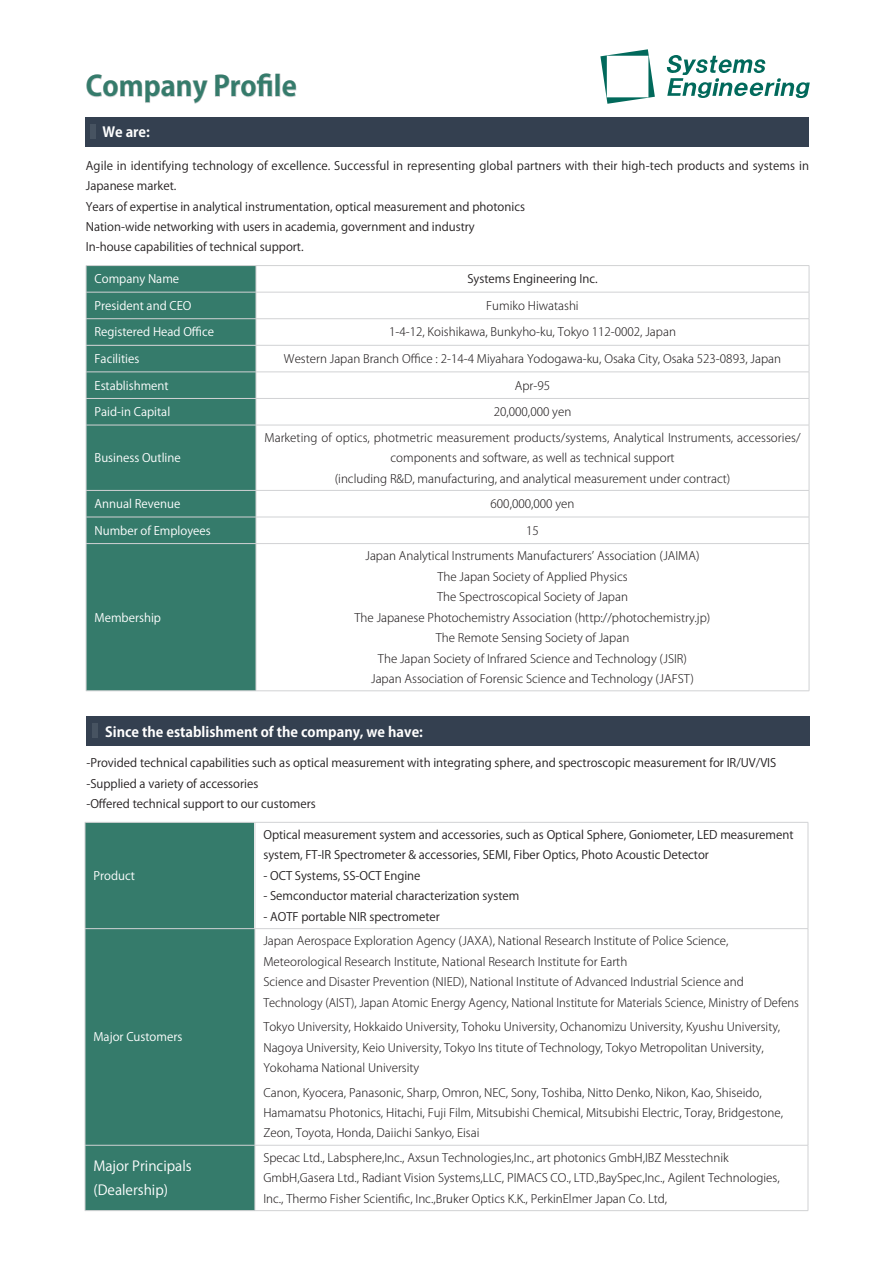
<style>
.page{position:relative;width:893px;height:1263px;background:#fff}
.page>*{position:absolute;margin:0;border:0;box-sizing:border-box;transform-origin:0 0}
.t1{font:700 27.6px "Koz Go Pr 6 N";color:#357b6b}
.t2{font:700 13.8px "Koz Go Pr 6 N";color:#fff}
.t3{font:13.8px/24.2px "Koz Go Pr 6 N";color:#fff}
.t4{font:300 11.7px/20.4px "Koz Go Pr 6 N";color:#231f20}
.t5{font:11.7px/20.4px "Koz Go Pr 6 N";color:#231f20}
.t6{font:11.7px "Koz Go Pr 6 N";color:#fff}
</style>
<div class="page">
<svg style="left:600px;top:49px;width:55px;height:55px"></svg>
<svg style="left:667px;top:55px;width:143px;height:43px"></svg>
<div style="left:85px;top:117px;width:723px;height:29px;background:#344050"></div>
<div style="left:90px;top:124px;width:6px;height:15px;background:#475361"></div>
<hr style="left:256px;top:318px;width:553px;height:1px;background:#d1d2d4">
<hr style="left:256px;top:345px;width:553px;height:1px;background:#d1d2d4">
<hr style="left:256px;top:372px;width:553px;height:1px;background:#d1d2d4">
<hr style="left:256px;top:425px;width:553px;height:1px;background:#d1d2d4">
<hr style="left:809px;top:425px;width:1px;height:65px;background:#d1d2d4">
<hr style="left:256px;top:490px;width:553px;height:1px;background:#d1d2d4">
<hr style="left:256px;top:517px;width:553px;height:1px;background:#d1d2d4">
<svg style="left:809px;top:491px;width:1px;height:52px"></svg>
<hr style="left:256px;top:543px;width:553px;height:1px;background:#d1d2d4">
<hr style="left:809px;top:544px;width:1px;height:147px;background:#d1d2d4">
<hr style="left:256px;top:690px;width:553px;height:1px;background:#d1d2d4">
<hr style="left:86px;top:265px;width:170px;height:1px;background:#d1d2d4">
<hr style="left:256px;top:265px;width:553px;height:1px;background:#d1d2d4">
<svg style="left:809px;top:266px;width:1px;height:159px"></svg>
<hr style="left:256px;top:292px;width:553px;height:1px;background:#d1d2d4">
<div style="left:86px;top:266px;width:171px;height:425px;background:#357b6b"></div>
<hr style="left:256px;top:544px;width:1px;height:147px;background:#d1d2d4">
<hr style="left:256px;top:398px;width:553px;height:1px;background:#d1d2d4">
<div style="left:86px;top:716px;width:724px;height:30px;background:#344050"></div>
<div style="left:92px;top:723px;width:6px;height:15px;background:#475361"></div>
<div style="left:86px;top:823px;width:169px;height:387px;background:#357b6b"></div>
<hr style="left:85px;top:929px;width:1px;height:216px;background:#d1d2d4">
<hr style="left:808px;top:929px;width:1px;height:216px;background:#d1d2d4">
<hr style="left:85px;top:1145px;width:170px;height:1px;background:#d1d2d4">
<hr style="left:85px;top:1145px;width:1px;height:65px;background:#d1d2d4">
<hr style="left:255px;top:1145px;width:553px;height:1px;background:#d1d2d4">
<hr style="left:808px;top:1145px;width:1px;height:65px;background:#d1d2d4">
<hr style="left:85px;top:1210px;width:170px;height:1px;background:#d1d2d4">
<hr style="left:255px;top:1210px;width:553px;height:1px;background:#d1d2d4">
<hr style="left:85px;top:822px;width:170px;height:1px;background:#d1d2d4">
<hr style="left:85px;top:822px;width:1px;height:106px;background:#d1d2d4">
<hr style="left:255px;top:822px;width:553px;height:1px;background:#d1d2d4">
<hr style="left:255px;top:822px;width:1px;height:106px;background:#d1d2d4">
<hr style="left:808px;top:822px;width:1px;height:106px;background:#d1d2d4">
<hr style="left:85px;top:928px;width:170px;height:1px;background:#d1d2d4">
<hr style="left:255px;top:928px;width:553px;height:1px;background:#d1d2d4">
<hr style="left:255px;top:929px;width:1px;height:216px;background:#d1d2d4">
<hr style="left:255px;top:1145px;width:1px;height:65px;background:#d1d2d4">
<svg style="left:86px;top:74px;width:122px;height:30px"></svg>
<svg style="left:215px;top:73px;width:58px;height:24px"></svg>
<div style="left:275px;top:74px;width:5px;height:23px;border:1px solid #d1d2d4"></div>
<svg style="left:282px;top:80px;width:15px;height:17px"></svg>
<h1 class="t1" style="left:86px;top:71px;width:213px">Company Profile</h1>
<p class="t2" style="left:102px;top:124px;width:49px">We are:</p>
<p class="t5" style="left:86px;top:155px;width:725px">Agile in identifying technology of excellence. Successful in representing global partners with their high-tech products and systems in Japanese market.<br>Years of expertise in analytical instrumentation, optical measurement and photonics<br>Nation-wide networking with users in academia, government and industry<br>In-house capabilities of technical support.</p>
<p class="t6" style="left:95px;top:272px;width:86px">Company Name</p>
<p class="t5" style="left:467px;top:269px;width:132px">Systems Engineering Inc.</p>
<p class="t6" style="left:95px;top:299px;width:98px">President and CEO</p>
<p class="t4" style="left:486px;top:296px;width:94px">Fumiko Hiwatashi</p>
<p class="t6" style="left:95px;top:326px;width:121px">Registered Head Office</p>
<p class="t4" style="left:389px;top:322px;width:288px">1-4-12, Koishikawa, Bunkyho-ku, Tokyo 112-0002, Japan</p>
<p class="t6" style="left:95px;top:352px;width:46px">Facilities</p>
<p class="t4" style="left:284px;top:349px;width:499px">Western Japan Branch Office : 2-14-4 Miyahara Yodogawa-ku, Osaka City, Osaka 523-0893, Japan</p>
<p class="t6" style="left:95px;top:379px;width:76px">Establishment</p>
<p class="t4" style="left:515px;top:375px;width:37px">Apr-95</p>
<p class="t6" style="left:95px;top:405px;width:77px">Paid-in Capital</p>
<p class="t4" style="left:494px;top:402px;width:79px">20,000,000 yen</p>
<p class="t6" style="left:95px;top:451px;width:88px">Business Outline</p>
<p class="t4" style="left:264px;top:427px;width:537px;text-align:center">Marketing of optics, photmetric measurement products/systems, Analytical Instruments, accessories/ components and software, as well as technical support<br>(including R&amp;D, manufacturing, and analytical measurement under contract)</p>
<p class="t6" style="left:95px;top:497px;width:87px">Annual Revenue</p>
<p class="t4" style="left:491px;top:494px;width:85px">600,000,000 yen</p>
<p class="t6" style="left:95px;top:524px;width:118px">Number of Employees</p>
<p class="t4" style="left:526px;top:520px;width:14px">15</p>
<p class="t6" style="left:95px;top:611px;width:68px">Membership</p>
<p class="t4" style="left:355px;top:546px;width:357px;text-align:center">Japan Analytical Instruments Manufacturers’ Association (JAIMA)<br>The Japan Society of Applied Physics<br>The Spectroscopical Society of Japan<br>The Japanese Photochemistry Association (http://photochemistry.jp)<br>The Remote Sensing Society of Japan<br>The Japan Society of Infrared Science and Technology (JSIR)<br>Japan Association of Forensic Science and Technology (JAFST)</p>
<p class="t2" style="left:105px;top:724px;width:319px">Since the establishment of the company, we have:</p>
<p class="t5" style="left:86px;top:753px;width:692px">-Provided technical capabilities such as optical measurement with integrating sphere, and spectroscopic measurement for IR/UV/VIS -Supplied a variety of accessories<br>-Offered technical support to our customers</p>
<p class="t6" style="left:93px;top:869px;width:43px">Product</p>
<p class="t6" style="left:93px;top:1030px;width:90px">Major Customers</p>
<p class="t5" style="left:263px;top:825px;width:532px">Optical measurement system and accessories, such as Optical Sphere, Goniometer, LED measurement system, FT-IR Spectrometer &amp; accessories, SEMI, Fiber Optics, Photo Acoustic Detector</p>
<p class="t5" style="left:263px;top:866px;width:159px">- OCT Systems, SS-OCT Engine</p>
<p class="t5" style="left:263px;top:886px;width:257px">- Semconductor material characterization system</p>
<p class="t5" style="left:263px;top:907px;width:178px">- AOTF portable NIR spectrometer</p>
<p class="t4" style="left:263px;top:931px;width:537px">Japan Aerospace Exploration Agency (JAXA), National Research Institute of Police Science, Meteorological Research Institute, National Research Institute for Earth<br>Science and Disaster Prevention (NIED), National Institute of Advanced Industrial Science and Technology (AIST), Japan Atomic Energy Agency, National Institute for Materials Science, Ministry of Defens</p>
<p class="t4" style="left:263px;top:1017px;width:518px">Tokyo University, Hokkaido University, Tohoku University, Ochanomizu University, Kyushu University,<br>Nagoya University, Keio University, Tokyo Ins titute of Technology, Tokyo Metropolitan University,<br>Yokohama National University</p>
<p class="t4" style="left:263px;top:1082px;width:521px">Canon, Kyocera, Panasonic, Sharp, Omron, NEC, Sony, Toshiba, Nitto Denko, Nikon, Kao, Shiseido,<br>Hamamatsu Photonics, Hitachi, Fuji Film, Mitsubishi Chemical, Mitsubishi Electric, Toray, Bridgestone,<br>Zeon, Toyota, Honda, Daiichi Sankyo, Eisai</p>
<p class="t3" style="left:93px;top:1154px;width:100px">Major Principals (Dealership)</p>
<p class="t4" style="left:263px;top:1148px;width:518px">Specac Ltd., Labsphere,Inc., Axsun Technologies,Inc., art photonics GmbH,IBZ Messtechnik<br>GmbH,Gasera Ltd., Radiant Vision Systems,LLC, PIMACS CO., LTD.,BaySpec,Inc., Agilent Technologies,<br>Inc., Thermo Fisher Scientific, Inc.,Bruker Optics K.K., PerkinElmer Japan Co. Ltd,</p>
</div>
